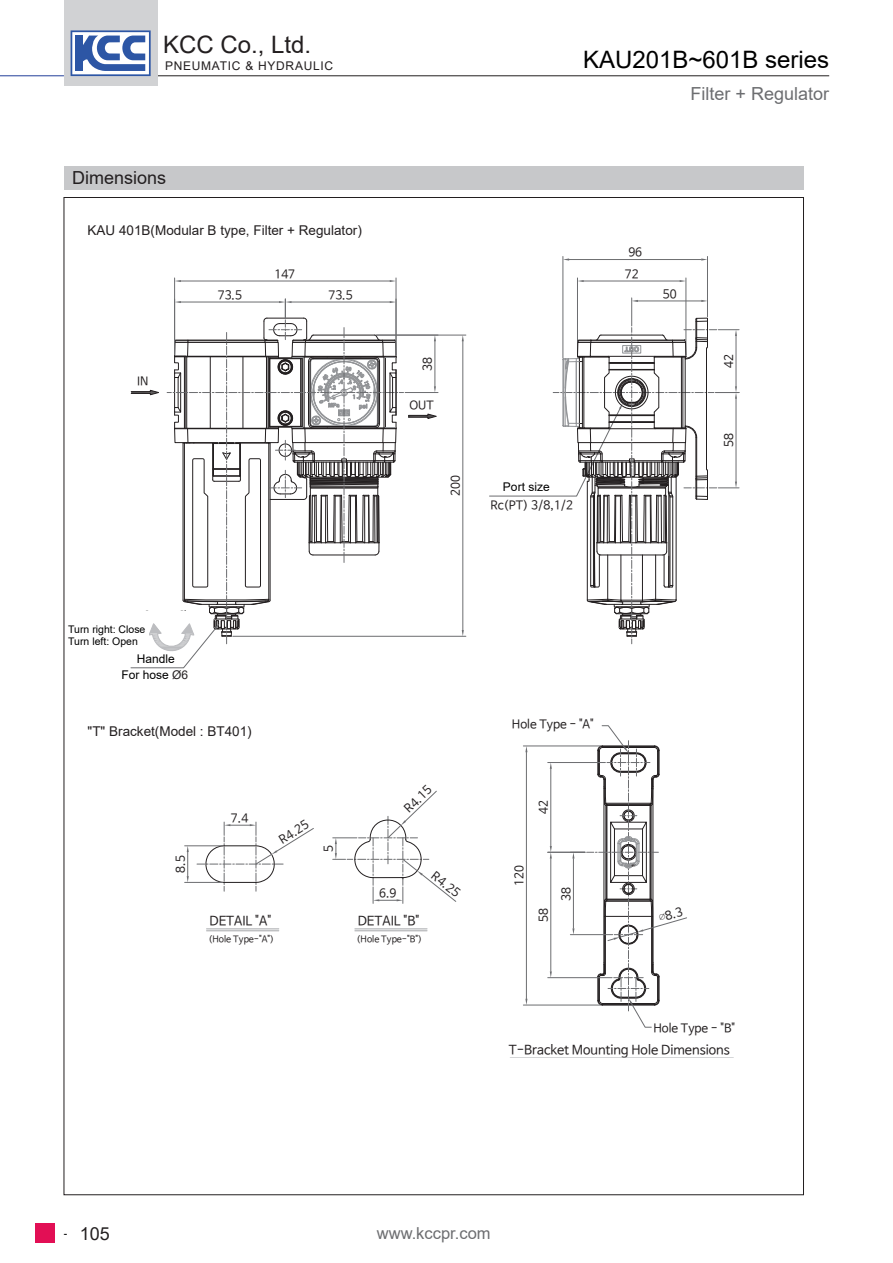
<style>
.page{position:relative;width:893px;height:1263px;background:#fff}
.page>*{position:absolute;margin:0;border:0;box-sizing:border-box;transform-origin:0 0}
.t1{font:24px "Arial";color:#000}
.t2{font:24px "Arial";color:#231f20}
.t3{font:18px "Arial";color:#6c6d70}
.t4{font:18px "Arial";color:#231f20}
.t5{font:16.5px "Arial";color:#6c6d70}
.t6{font:13.5px "Arial";color:#231f20}
.t7{font:12.75px "Nanum Barun Gothic";color:#231f20}
.t8{font:12px "Arial";color:#000}
.t9{font:12px "Arial";letter-spacing:.06em;color:#231f20}
.t10{font:11.85px/21.5px "Nanum Barun Gothic";color:#231f20}
.t11{font:11.7px "Nanum Barun Gothic";color:#231f20}
.t12{font:10.5px "Arial";color:#000}
.t13{font:9px "Nanum Barun Gothic";color:#231f20}
.s1{color:#231f20}
.s2{font-family:"ISOCPEUR";font-size:13.5px}
.s3{font-family:"MS P Gothic";font-size:12.75px}
.s4{font-size:10.5px;color:#000}
</style>
<div class="page">
<hr style="left:0;top:75px;width:64px;height:1px;background:#223f99">
<hr style="left:157px;top:75px;width:672px;height:1px;background:#231f20">
<div style="left:64px;top:0;width:93px;height:85px;background:#d1d2d4"></div>
<svg style="left:71px;top:30px;width:80px;height:46px;background:#8ba1cd"></svg>
<div style="left:35px;top:1223px;width:19px;height:20px;background:#e20f55"></div>
<div style="left:64px;top:166px;width:740px;height:23px;background:#c7c8ca"></div>
<hr style="left:174px;top:278px;width:1px;height:77px;background:#6c6d70">
<hr style="left:396px;top:278px;width:1px;height:77px;background:#6c6d70">
<hr style="left:181px;top:281px;width:209px;height:1px;background:#6c6d70">
<svg style="left:175px;top:280px;width:6px;height:2px"></svg>
<svg style="left:390px;top:280px;width:6px;height:2px"></svg>
<hr style="left:233px;top:636px;width:233px;height:1px;background:#6c6d70">
<hr style="left:376px;top:335px;width:90px;height:1px;background:#6c6d70">
<hr style="left:462px;top:341px;width:1px;height:289px;background:#6c6d70">
<svg style="left:462px;top:630px;width:2px;height:6px"></svg>
<hr style="left:405px;top:392px;width:33px;height:1px;background:#6c6d70">
<hr style="left:562px;top:256px;width:1px;height:102px;background:#6c6d70">
<hr style="left:707px;top:256px;width:1px;height:60px;background:#6c6d70">
<hr style="left:569px;top:259px;width:132px;height:1px;background:#6c6d70">
<svg style="left:563px;top:258px;width:6px;height:3px"></svg>
<svg style="left:701px;top:258px;width:6px;height:3px"></svg>
<hr style="left:577px;top:278px;width:1px;height:77px;background:#6c6d70">
<hr style="left:685px;top:278px;width:1px;height:77px;background:#6c6d70">
<hr style="left:584px;top:281px;width:96px;height:1px;background:#6c6d70">
<svg style="left:578px;top:280px;width:6px;height:2px"></svg>
<svg style="left:680px;top:280px;width:6px;height:2px"></svg>
<hr style="left:206px;top:929px;width:73px;height:1px;background:#a4a6a9">
<hr style="left:206px;top:930px;width:73px;height:1px;background:#a4a6a9">
<hr style="left:355px;top:929px;width:72px;height:1px;background:#a4a6a9">
<hr style="left:355px;top:930px;width:72px;height:1px;background:#a4a6a9">
<svg style="left:197px;top:822px;width:117px;height:69px"></svg>
<hr style="left:185px;top:845px;width:38px;height:1px;background:#6c6d70">
<hr style="left:185px;top:882px;width:38px;height:1px;background:#6c6d70">
<svg style="left:187px;top:846px;width:2px;height:36px"></svg>
<svg style="left:333px;top:790px;width:124px;height:113px"></svg>
<svg style="left:489px;top:298px;width:250px;height:346px"></svg>
<hr style="left:548px;top:762px;width:57px;height:1px;background:#6c6d70">
<hr style="left:550px;top:769px;width:1px;height:77px;background:#6c6d70">
<hr style="left:510px;top:1058px;width:223px;height:1px;background:#a4a6a9">
<hr style="left:548px;top:852px;width:37px;height:1px;background:#6c6d70">
<hr style="left:548px;top:977px;width:64px;height:1px;background:#6c6d70">
<hr style="left:550px;top:858px;width:1px;height:113px;background:#6c6d70">
<svg style="left:550px;top:846px;width:2px;height:12px"></svg>
<svg style="left:550px;top:971px;width:2px;height:7px"></svg>
<hr style="left:523px;top:745px;width:78px;height:1px;background:#6c6d70">
<hr style="left:523px;top:1004px;width:78px;height:1px;background:#6c6d70">
<hr style="left:526px;top:752px;width:1px;height:247px;background:#6c6d70">
<svg style="left:570px;top:725px;width:117px;height:303px"></svg>
<svg style="left:130px;top:299px;width:307px;height:370px"></svg>
<div style="left:479px;top:480px;width:95px;height:14px;background:#fff"></div>
<div style="left:128px;top:653px;width:55px;height:13px;background:#fff"></div>
<div style="left:68px;top:624px;width:81px;height:27px;background:#fff"></div>
<div style="left:199px;top:653px;width:81px;height:27px;background:#fff"></div>
<div style="left:136px;top:611px;width:70px;height:12px;background:#fff"></div>
<h1 class="t2" style="left:163px;top:28px;width:150px">KCC Co., Ltd.</h1>
<p class="t9" style="left:165px;top:57px;width:170px">PNEUMATIC &amp; HYDRAULIC</p>
<p class="t4" style="left:72px;top:165px;width:96px">Dimensions</p>
<p class="t6" style="left:88px;top:221px;width:276px">KAU 401B(Modular B type, Filter + Regulator)</p>
<p class="t10" style="left:274px;top:264px;width:22px">147</p>
<p class="t11" style="left:137px;top:375px;width:13px">IN</p>
<p class="t10" style="left:218px;top:285px;width:26px">73.5</p>
<p class="t10" style="left:328px;top:285px;width:26px">73.5</p>
<p class="t1" style="left:583px;top:43px;width:248px">KAU201B~601B series</p>
<p class="t3" style="left:691px;top:82px;width:140px">Filter + Regulator</p>
<p class="t10" style="left:625px;top:242px;width:19px">96<br>72</p>
<p class="t10" style="left:663px;top:284px;width:15px">50</p>
<p class="t10" style="left:418px;top:371px;width:15px;rotate:-90deg">38</p>
<p class="t10" style="left:719px;top:368px;width:15px;rotate:-90deg">42</p>
<p class="t11" style="left:409px;top:399px;width:26px">OUT</p>
<p class="t10" style="left:445px;top:496px;width:22px;rotate:-90deg">200</p>
<p class="t8" style="left:503px;top:479px;width:48px">Port size</p>
<p class="t10" style="left:490px;top:494px;width:84px">Rc(PT) 3/8,1/2</p>
<p class="t10" style="left:719px;top:447px;width:15px;rotate:-90deg">58</p>
<p class="t12" style="left:68px;top:622px;width:79px">Turn right: Close</p>
<p class="t12" style="left:68px;top:634px;width:71px">Turn left: Open</p>
<p class="t8" style="left:137px;top:650px;width:40px">Handle</p>
<p class="t8" style="left:121px;top:667px;width:68px">For hose <span class="s1">Ø6</span></p>
<p class="t10" style="left:129px;top:654px;width:51px;line-height:14px;text-align:center">수동핸들 <span class="s2">∅</span>6용 호스</p>
<p class="t6" style="left:88px;top:722px;width:166px">"T" Bracket(Model : BT401)</p>
<p class="t10" style="left:170px;top:873px;width:19px;rotate:-90deg">8.5</p>
<p class="t10" style="left:231px;top:808px;width:19px">7.4</p>
<p class="t10" style="left:275px;top:832px;width:34px;rotate:-32deg">R4.25</p>
<p class="t10" style="left:319px;top:852px;width:8px;rotate:-90deg">5</p>
<p class="t10" style="left:399px;top:803px;width:34px;rotate:-44deg">R4.15</p>
<p class="t10" style="left:379px;top:883px;width:19px">6.9</p>
<p class="t10" style="left:440px;top:866px;width:34px;rotate:39deg">R4.25</p>
<p class="t10" style="left:512px;top:714px;width:83px">Hole Type - "A"</p>
<p class="t10" style="left:533px;top:814px;width:15px;rotate:-90deg">42</p>
<p class="t10" style="left:509px;top:886px;width:22px;rotate:-90deg">120</p>
<p class="t10" style="left:556px;top:901px;width:15px;rotate:-90deg">38</p>
<p class="t7" style="left:209px;top:914px;width:63px">DETAIL "A"</p>
<p class="t13" style="left:208px;top:934px;width:67px">(Hole Type-"A")</p>
<p class="t7" style="left:358px;top:914px;width:63px">DETAIL "B"</p>
<p class="t13" style="left:357px;top:934px;width:67px">(Hole Type-"B")</p>
<p class="t10" style="left:533px;top:922px;width:15px;rotate:-90deg">58</p>
<p class="t10" style="left:656px;top:908px;width:26px;rotate:-16deg"><span class="s3">∅</span>8.3</p>
<p class="t10" style="left:653px;top:1018px;width:83px">Hole Type - "B"</p>
<p class="t7" style="left:509px;top:1043px;width:223px">T-Bracket Mounting Hole Dimensions</p>
<h2 class="t4" style="left:64px;top:1221px;width:47px"><span class="s4">-</span> 105</h2>
<h3 class="t5" style="left:377px;top:1222px;width:115px">www.kccpr.com</h3>
</div>
